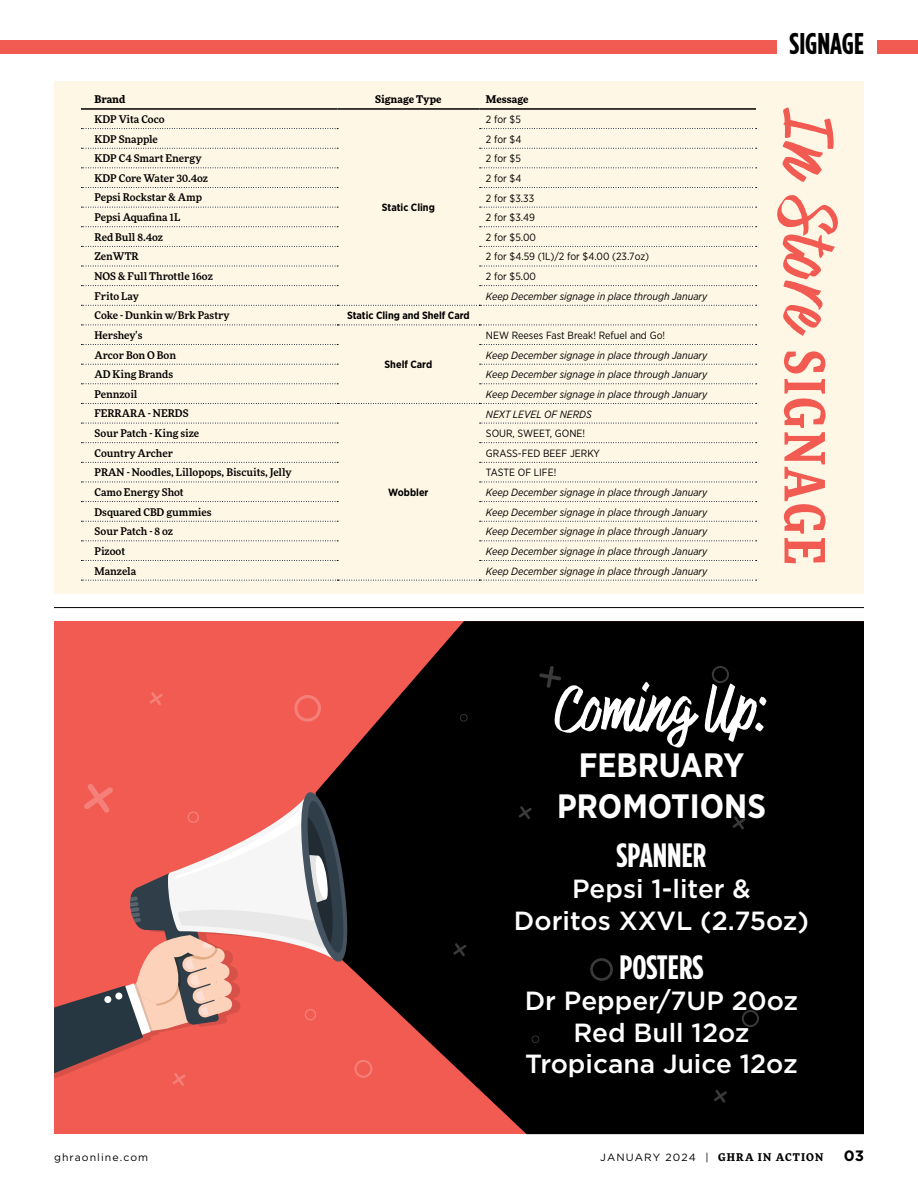
<style>
.page{position:relative;width:918px;height:1188px;background:#fff}
.page>*{position:absolute;margin:0;border:0;box-sizing:border-box;transform-origin:0 0}
.t1{font:65.55px "Highest Praise";color:#f15b52;scale:1.1 1}
.t2{font:60px "Highest Praise";color:#fff}
.t3{font:700 33.75px/40.5px "Gotham Narrow";color:#fff;text-align:center}
.t4{font:700 33.75px "Gotham Condensed";color:#fff}
.t5{font:700 30px "Gotham Condensed";color:#000}
.t6{font:500 26.25px/31.5px "Gotham";color:#fff;text-align:center}
.t7{font:700 15px "Gotham";color:#000}
.t8{font:italic 10.5px "Gotham Narrow";color:#000}
.t9{font:500 10.5px "More Pro";color:#000}
.t10{font:10.5px "Gotham Narrow";color:#000}
.t11{font:700 10.5px "Gotham Narrow";color:#000}
.t12{font:10.5px "Gotham";letter-spacing:.1em;color:#000}
.t13{font:700 10.5px "More Pro";color:#000}
.s1{font-family:"More Pro";font-weight:700;font-stretch:condensed;font-size:54.75px}
.s2{font-family:"More Pro";font-weight:700}
</style>
<div class="page">
<div style="left:878px;top:40px;width:40px;height:14px;background:#f15b52"></div>
<div style="left:0;top:40px;width:776px;height:14px;background:#f15b52"></div>
<div style="left:54px;top:621px;width:810px;height:513px;background:#f15b52"></div>
<svg style="left:324px;top:621px;width:540px;height:513px;fill:#000"></svg>
<svg style="left:742px;top:1010px;width:17px;height:17px"></svg>
<svg style="left:712px;top:666px;width:17px;height:17px"></svg>
<svg style="left:294px;top:695px;width:27px;height:27px"></svg>
<svg style="left:532px;top:1035px;width:7px;height:8px"></svg>
<svg style="left:460px;top:714px;width:8px;height:8px"></svg>
<svg style="left:590px;top:958px;width:23px;height:23px"></svg>
<svg style="left:518px;top:806px;width:14px;height:13px"></svg>
<svg style="left:150px;top:692px;width:13px;height:13px"></svg>
<svg style="left:732px;top:816px;width:14px;height:14px"></svg>
<svg style="left:714px;top:1090px;width:13px;height:13px"></svg>
<svg style="left:539px;top:666px;width:22px;height:22px"></svg>
<svg style="left:453px;top:943px;width:14px;height:13px"></svg>
<svg style="left:54px;top:783px;width:318px;height:303px"></svg>
<hr style="left:54px;top:607px;width:810px;height:1px;background:#000">
<div style="left:54px;top:81px;width:810px;height:513px;background:#fff7e5"></div>
<hr style="left:81px;top:108px;width:257px;height:2px;background:#000">
<hr style="left:479px;top:108px;width:277px;height:2px;background:#000">
<svg style="left:81px;top:128px;width:257px;height:1px"></svg>
<svg style="left:81px;top:148px;width:257px;height:1px"></svg>
<svg style="left:81px;top:167px;width:257px;height:1px"></svg>
<svg style="left:81px;top:187px;width:257px;height:1px"></svg>
<svg style="left:81px;top:207px;width:257px;height:1px"></svg>
<svg style="left:81px;top:226px;width:257px;height:1px"></svg>
<svg style="left:81px;top:246px;width:257px;height:1px"></svg>
<svg style="left:81px;top:266px;width:257px;height:1px"></svg>
<svg style="left:81px;top:285px;width:257px;height:1px"></svg>
<svg style="left:81px;top:344px;width:257px;height:1px"></svg>
<svg style="left:81px;top:364px;width:257px;height:1px"></svg>
<svg style="left:81px;top:383px;width:257px;height:1px"></svg>
<svg style="left:81px;top:423px;width:257px;height:1px"></svg>
<svg style="left:81px;top:442px;width:257px;height:1px"></svg>
<svg style="left:81px;top:462px;width:257px;height:1px"></svg>
<svg style="left:81px;top:482px;width:257px;height:1px"></svg>
<svg style="left:81px;top:501px;width:257px;height:1px"></svg>
<svg style="left:81px;top:521px;width:257px;height:1px"></svg>
<svg style="left:81px;top:540px;width:257px;height:1px"></svg>
<svg style="left:81px;top:560px;width:257px;height:1px"></svg>
<svg style="left:480px;top:128px;width:277px;height:1px"></svg>
<svg style="left:480px;top:148px;width:277px;height:1px"></svg>
<svg style="left:480px;top:167px;width:277px;height:1px"></svg>
<svg style="left:480px;top:187px;width:277px;height:1px"></svg>
<svg style="left:480px;top:207px;width:277px;height:1px"></svg>
<svg style="left:480px;top:226px;width:277px;height:1px"></svg>
<svg style="left:480px;top:246px;width:277px;height:1px"></svg>
<svg style="left:480px;top:266px;width:277px;height:1px"></svg>
<svg style="left:480px;top:285px;width:277px;height:1px"></svg>
<svg style="left:81px;top:305px;width:676px;height:1px"></svg>
<svg style="left:81px;top:325px;width:676px;height:1px"></svg>
<svg style="left:480px;top:344px;width:277px;height:1px"></svg>
<svg style="left:480px;top:364px;width:277px;height:1px"></svg>
<svg style="left:480px;top:383px;width:277px;height:1px"></svg>
<svg style="left:81px;top:403px;width:676px;height:1px"></svg>
<svg style="left:480px;top:423px;width:277px;height:1px"></svg>
<svg style="left:480px;top:442px;width:277px;height:1px"></svg>
<svg style="left:480px;top:462px;width:277px;height:1px"></svg>
<svg style="left:480px;top:482px;width:277px;height:1px"></svg>
<svg style="left:480px;top:501px;width:277px;height:1px"></svg>
<svg style="left:480px;top:521px;width:277px;height:1px"></svg>
<svg style="left:480px;top:540px;width:277px;height:1px"></svg>
<svg style="left:480px;top:560px;width:277px;height:1px"></svg>
<svg style="left:81px;top:580px;width:676px;height:1px"></svg>
<hr style="left:338px;top:108px;width:141px;height:2px;background:#000">
<p class="t13" style="left:94px;top:92px;width:32px">Brand</p>
<p class="t13" style="left:375px;top:92px;width:68px">Signage Type</p>
<p class="t13" style="left:486px;top:92px;width:44px">Message</p>
<p class="t9" style="left:94px;top:112px;width:72px">KDP Vita Coco</p>
<p class="t10" style="left:486px;top:113px;width:36px">2 for $5</p>
<p class="t9" style="left:94px;top:131px;width:65px">KDP Snapple</p>
<p class="t10" style="left:486px;top:132px;width:37px">2 for $4</p>
<p class="t9" style="left:94px;top:151px;width:109px">KDP C4 Smart Energy</p>
<p class="t10" style="left:486px;top:152px;width:36px">2 for $5</p>
<p class="t9" style="left:94px;top:170px;width:115px">KDP Core Water 30.4oz</p>
<p class="t10" style="left:486px;top:172px;width:37px">2 for $4</p>
<p class="t9" style="left:94px;top:190px;width:109px">Pepsi Rockstar &amp; Amp</p>
<p class="t10" style="left:486px;top:191px;width:50px">2 for $3.33</p>
<p class="t9" style="left:94px;top:210px;width:87px">Pepsi Aquafina 1L</p>
<p class="t10" style="left:486px;top:211px;width:50px">2 for $3.49</p>
<p class="t9" style="left:94px;top:229px;width:70px">Red Bull 8.4oz</p>
<p class="t10" style="left:486px;top:231px;width:51px">2 for $5.00</p>
<p class="t9" style="left:94px;top:249px;width:46px">ZenWTR</p>
<p class="t10" style="left:486px;top:250px;width:165px">2 for $4.59 (1L)/2 for $4.00 (23.7oz)</p>
<p class="t9" style="left:94px;top:269px;width:120px">NOS &amp; Full Throttle 16oz</p>
<p class="t10" style="left:486px;top:270px;width:51px">2 for $5.00</p>
<p class="t9" style="left:94px;top:288px;width:46px">Frito Lay</p>
<p class="t8" style="left:486px;top:289px;width:223px">Keep December signage in place through January</p>
<p class="t9" style="left:94px;top:308px;width:137px">Coke - Dunkin w/Brk Pastry</p>
<p class="t11" style="left:347px;top:309px;width:124px">Static Cling and Shelf Card</p>
<p class="t9" style="left:94px;top:328px;width:50px">Hershey's</p>
<p class="t11" style="left:385px;top:358px;width:49px">Shelf Card</p>
<p class="t11" style="left:382px;top:201px;width:54px">Static Cling</p>
<p class="t10" style="left:486px;top:329px;width:181px">NEW Reeses Fast Break! Refuel and Go!</p>
<p class="t9" style="left:94px;top:347px;width:83px">Arcor Bon O Bon</p>
<p class="t8" style="left:486px;top:348px;width:223px">Keep December signage in place through January</p>
<p class="t9" style="left:94px;top:367px;width:80px">AD King Brands</p>
<p class="t8" style="left:486px;top:368px;width:223px">Keep December signage in place through January</p>
<p class="t9" style="left:94px;top:386px;width:44px">Pennzoil</p>
<p class="t8" style="left:486px;top:388px;width:223px">Keep December signage in place through January</p>
<p class="t9" style="left:94px;top:406px;width:96px">FERRARA - NERDS</p>
<p class="t8" style="left:486px;top:407px;width:107px">NEXT LEVEL OF NERDS</p>
<p class="t9" style="left:94px;top:426px;width:106px">Sour Patch - King size</p>
<p class="t10" style="left:486px;top:427px;width:101px">SOUR, SWEET, GONE!</p>
<p class="t9" style="left:94px;top:445px;width:80px">Country Archer</p>
<p class="t10" style="left:486px;top:447px;width:115px">GRASS-FED BEEF JERKY</p>
<p class="t9" style="left:94px;top:465px;width:199px">PRAN - Noodles, Lillopops, Biscuits, Jelly</p>
<p class="t10" style="left:486px;top:466px;width:72px">TASTE OF LIFE!</p>
<p class="t9" style="left:94px;top:485px;width:91px">Camo Energy Shot</p>
<p class="t8" style="left:486px;top:486px;width:223px">Keep December signage in place through January</p>
<p class="t9" style="left:94px;top:504px;width:119px">Dsquared CBD gummies</p>
<p class="t8" style="left:486px;top:505px;width:223px">Keep December signage in place through January</p>
<p class="t9" style="left:94px;top:524px;width:80px">Sour Patch - 8 oz</p>
<p class="t8" style="left:486px;top:525px;width:223px">Keep December signage in place through January</p>
<p class="t9" style="left:94px;top:544px;width:32px">Pizoot</p>
<p class="t8" style="left:486px;top:545px;width:223px">Keep December signage in place through January</p>
<p class="t9" style="left:94px;top:563px;width:43px">Manzela</p>
<p class="t8" style="left:486px;top:564px;width:223px">Keep December signage in place through January</p>
<p class="t11" style="left:388px;top:486px;width:42px">Wobbler</p>
<h3 class="t5" style="left:790px;top:27px;width:76px">SIGNAGE</h3>
<h1 class="t1" style="left:852px;top:110px;width:414px;rotate:90deg">In Store <span class="s1">SIGNAGE</span></h1>
<h2 class="t2" style="left:555px;top:669px;width:215px">Coming Up:</h2>
<h3 class="t3" style="left:557px;top:745px;width:210px">FEBRUARY<br>PROMOTIONS</h3>
<h3 class="t4" style="left:617px;top:836px;width:91px">SPANNER</h3>
<h3 class="t6" style="left:514px;top:873px;width:297px">Pepsi 1-liter &amp;<br>Doritos XXVL (2.75oz)</h3>
<h3 class="t4" style="left:620px;top:948px;width:85px">POSTERS</h3>
<h3 class="t6" style="left:525px;top:985px;width:275px">Dr Pepper/7UP 20oz<br>Red Bull 12oz<br>Tropicana Juice 12oz</h3>
<p class="t12" style="left:54px;top:1151px;width:96px">ghraonline.com</p>
<p class="t12" style="left:600px;top:1151px;width:225px">JANUARY 2024 | <span class="s2">GHRA IN ACTION</span></p>
<h3 class="t7" style="left:844px;top:1147px;width:22px">03</h3>
</div>
